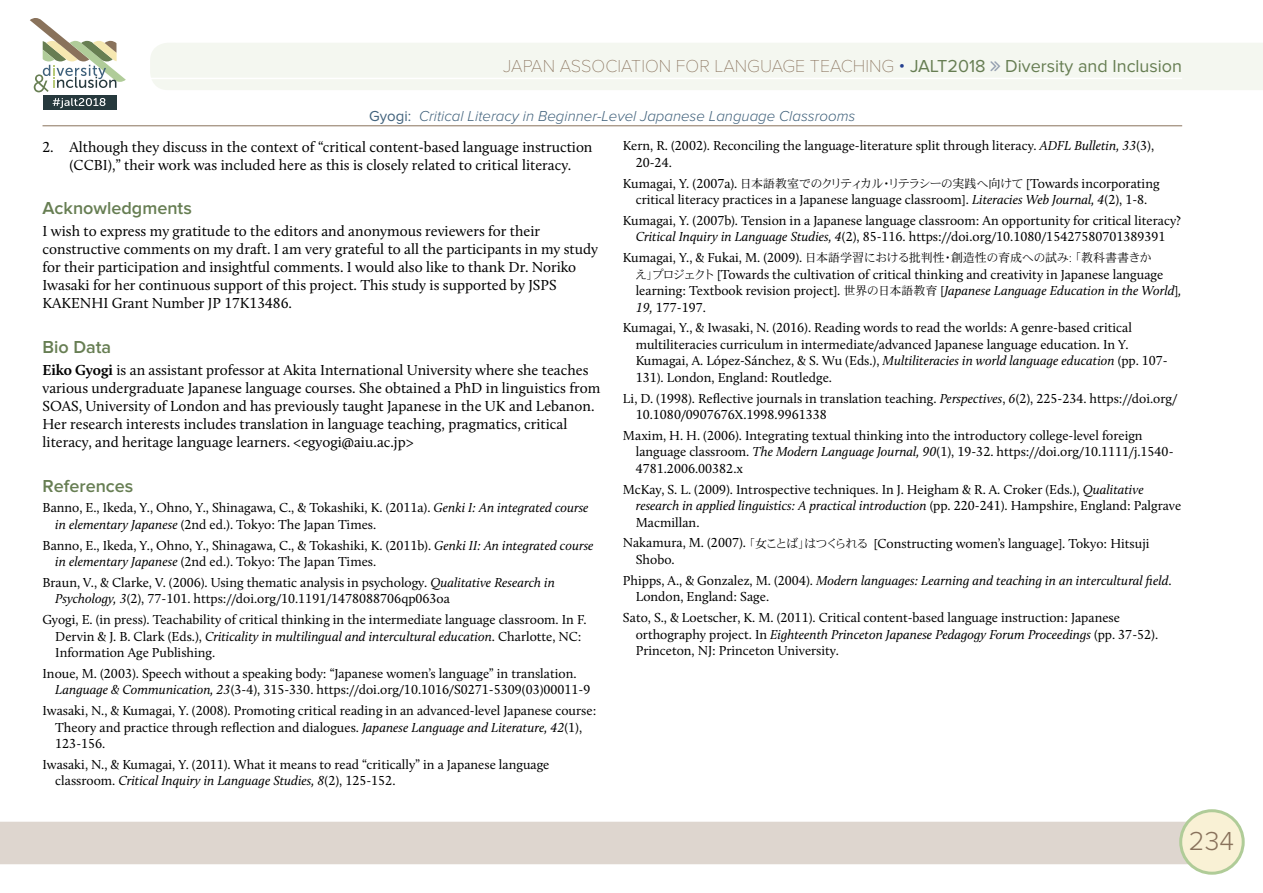
<style>
.page{position:relative;width:1263px;height:893px;background:#fff}
.page>*{position:absolute;margin:0;border:0;box-sizing:border-box;transform-origin:0 0}
.t1{font:300 27px "Proxima Nova";color:#89725c}
.t2{font:100 18px "Proxima Nova T";color:#89725c}
.t3{font:600 18px "Proxima Nova";color:#677e53}
.t4{font:15px/18px "Calluna";color:#000}
.t5{font:italic 300 15px "Proxima Nova";color:#41627c}
.t6{font:13.5px/16.5px "Calluna";color:#000}
.t7{font:italic 13.5px/16.5px "Calluna";color:#000}
.t8{font:12px "Heisei Min Std W3";letter-spacing:-.03em;color:#000}
.s1{font-family:"Proxima Nova";font-weight:300;color:#25408f}
.s2{font-family:"Proxima Nova";font-weight:400;color:#677e53}
.s3{font-weight:400;font-style:normal}
.s4{font-weight:700}
.s5{font-style:italic}
.s6{font-family:"Heisei Min Std W3";font-size:12px}
.s7{font-family:"Calluna";font-size:13.5px}
.s8{font-style:normal}
</style>
<div class="page">
<div style="left:0;top:822px;width:1190px;height:42px;background:#ded6cf"></div>
<div style="left:1181px;top:811px;width:62px;height:62px;background:#f9f1d5;border-radius:50%"></div>
<div style="left:1179px;top:809px;width:66px;height:66px;border:3px solid #b0cc98;border-radius:50%"></div>
<div style="left:43px;top:95px;width:73px;height:15px;background:#26393d"></div>
<svg style="left:53px;top:98px;width:52px;height:10px"></svg>
<svg style="left:30px;top:18px;width:96px;height:74px"></svg>
<div style="left:150px;top:43px;width:1113px;height:47px;background:#f4f7f0"></div>
<hr style="left:150px;top:78px;width:1032px;height:1px;background:#fff">
<hr style="left:43px;top:126px;width:1139px;height:1px;background:#89725c">
<svg style="left:990px;top:61px;width:10px;height:10px"></svg>
<h2 class="t2" style="left:503px;top:55px;width:680px">JAPAN ASSOCIATION FOR LANGUAGE TEACHING <span class="s1">•</span> <span class="s2">JALT2018 Diversity and Inclusion</span></h2>
<p class="t5" style="left:369px;top:108px;width:488px"><span class="s3">Gyogi:</span> Critical Literacy in Beginner-Level Japanese Language Classrooms</p>
<p class="t4" style="left:43px;top:137px;width:551px;text-align:center">2. Although they discuss in the context of “critical content-based language instruction (CCBI),” their work was included here as this is closely related to critical literacy.</p>
<h2 class="t3" style="left:43px;top:198px;width:151px">Acknowledgments</h2>
<p class="t4" style="left:43px;top:222px;width:557px">I wish to express my gratitude to the editors and anonymous reviewers for their constructive comments on my draft. I am very grateful to all the participants in my study for their participation and insightful comments. I would also like to thank Dr. Noriko Iwasaki for her continuous support of this project. This study is supported by JSPS KAKENHI Grant Number JP 17K13486.</p>
<h2 class="t3" style="left:43px;top:336px;width:70px">Bio Data</h2>
<p class="t4" style="left:43px;top:361px;width:559px"><span class="s4">Eiko Gyogi</span> is an assistant professor at Akita International University where she teaches various undergraduate Japanese language courses. She obtained a PhD in linguistics from SOAS, University of London and has previously taught Japanese in the UK and Lebanon.<br>Her research interests includes translation in language teaching, pragmatics, critical literacy, and heritage language learners. &lt;egyogi@aiu.ac.jp&gt;</p>
<h2 class="t3" style="left:43px;top:475px;width:92px">References</h2>
<p class="t6" style="left:55px;top:499px;width:535px;text-indent:-13px">Banno, E., Ikeda, Y., Ohno, Y., Shinagawa, C., &amp; Tokashiki, K. (2011a). <span class="s5">Genki I: An integrated course in elementary Japanese</span> (2nd ed.). Tokyo: The Japan Times.</p>
<p class="t6" style="left:55px;top:537px;width:540px;text-indent:-13px">Banno, E., Ikeda, Y., Ohno, Y., Shinagawa, C., &amp; Tokashiki, K. (2011b). <span class="s5">Genki II: An integrated course in elementary Japanese</span> (2nd ed.). Tokyo: The Japan Times.</p>
<p class="t6" style="left:55px;top:574px;width:501px;text-indent:-13px">Braun, V., &amp; Clarke, V. (2006). Using thematic analysis in psychology. <span class="s5">Qualitative Research in<br>Psychology, 3</span>(2), 77-101. https://doi.org/10.1191/1478088706qp063oa</p>
<p class="t6" style="left:55px;top:611px;width:533px;text-indent:-13px">Gyogi, E. (in press). Teachability of critical thinking in the intermediate language classroom. In F.<br>Dervin &amp; J. B. Clark (Eds.), <span class="s5">Criticality in multilingual and intercultural education</span>. Charlotte, NC:<br>Information Age Publishing.</p>
<p class="t6" style="left:55px;top:665px;width:537px;text-indent:-13px">Inoue, M. (2003). Speech without a speaking body: “Japanese women’s language” in translation.<br><span class="s5">Language &amp; Communication, 23</span>(3-4), 315-330. https://doi.org/10.1016/S0271-5309(03)00011-9</p>
<p class="t6" style="left:55px;top:702px;width:543px;text-indent:-13px">Iwasaki, N., &amp; Kumagai, Y. (2008). Promoting critical reading in an advanced-level Japanese course:<br>Theory and practice through reflection and dialogues. <span class="s5">Japanese Language and Literature, 42</span>(1),<br>123-156.</p>
<p class="t6" style="left:55px;top:756px;width:496px;text-indent:-13px">Iwasaki, N., &amp; Kumagai, Y. (2011). What it means to read “critically” in a Japanese language classroom. <span class="s5">Critical Inquiry in Language Studies, 8</span>(2), 125-152.</p>
<p class="t6" style="left:636px;top:137px;width:520px;text-indent:-13px">Kern, R. (2002). Reconciling the language-literature split through literacy. <span class="s5">ADFL Bulletin, 33</span>(3),<br>20-24.</p>
<p class="t6" style="left:623px;top:175px;width:538px;text-align:center">Kumagai, Y. (2007a). <span class="s6">日本語教室でのクリティカル・リテラシーの実践へ向けて</span> [Towards incorporating critical literacy practices in a Japanese language classroom]. <span class="s5">Literacies Web Journal, 4</span>(2), 1-8.</p>
<p class="t6" style="left:623px;top:212px;width:559px;text-align:center">Kumagai, Y. (2007b). Tension in a Japanese language classroom: An opportunity for critical literacy?<br><span class="s5">Critical Inquiry in Language Studies, 4</span>(2), 85-116. https://doi.org/10.1080/15427580701389391</p>
<p class="t8" style="left:623px;top:250px;width:530px"><span class="s7">Kumagai, Y., &amp; Fukai, M. (2009).</span> 日本語学習における批判性・創造性の育成への試み: 「教科書書きか</p>
<p class="t6" style="left:635px;top:266px;width:548px"><span class="s6">え」プロジェクト</span> [Towards the cultivation of critical thinking and creativity in Japanese language learning: Textbook revision project]. <span class="s6">世界の日本語教育</span> [<span class="s5">Japanese Language Education in the World</span>]<span class="s5">,<br>19,</span> 177-197.</p>
<p class="t6" style="left:636px;top:320px;width:534px;text-indent:-13px">Kumagai, Y., &amp; Iwasaki, N. (2016). Reading words to read the worlds: A genre-based critical multiliteracies curriculum in intermediate/advanced Japanese language education. In Y.<br>Kumagai, A. López-Sánchez, &amp; S. Wu (Eds.), <span class="s5">Multiliteracies in world language education</span> (pp. 107- 131). London, England: Routledge.</p>
<p class="t6" style="left:636px;top:390px;width:543px;text-indent:-13px">Li, D. (1998). Reflective journals in translation teaching. <span class="s5">Perspectives</span>, <span class="s5">6</span>(2), 225-234. https://doi.org/<br>10.1080/0907676X.1998.9961338</p>
<p class="t6" style="left:636px;top:427px;width:539px;text-indent:-13px">Maxim, H. H. (2006). Integrating textual thinking into the introductory college-level foreign language classroom. <span class="s5">The Modern Language Journal, 90</span>(1), 19-32. https://doi.org/10.1111/j.1540-<br>4781.2006.00382.x</p>
<p class="t6" style="left:636px;top:481px;width:547px;text-indent:-13px">McKay, S. L. (2009). Introspective techniques. In J. Heigham &amp; R. A. Croker (Eds.), <span class="s5">Qualitative research in applied linguistics: A practical introduction</span> (pp. 220-241). Hampshire, England: Palgrave<br>Macmillan.</p>
<p class="t6" style="left:636px;top:535px;width:515px;text-indent:-13px">Nakamura, M. (2007). <span class="s6">「女ことば」はつくられる</span> [Constructing women’s language]. Tokyo: Hitsuji<br>Shobo.</p>
<p class="t7" style="left:636px;top:572px;width:537px;text-indent:-13px"><span class="s8">Phipps, A., &amp; Gonzalez, M. (2004).</span> Modern languages: Learning and teaching in an intercultural field<span class="s8">.<br>London, England: Sage.</span></p>
<p class="t6" style="left:636px;top:609px;width:524px;text-indent:-13px">Sato, S., &amp; Loetscher, K. M. (2011). Critical content-based language instruction: Japanese orthography project. In <span class="s5">Eighteenth Princeton Japanese Pedagogy Forum Proceedings</span> (pp. 37-52).<br>Princeton, NJ: Princeton University.</p>
<h1 class="t1" style="left:1189px;top:825px;width:47px">234</h1>
</div>
